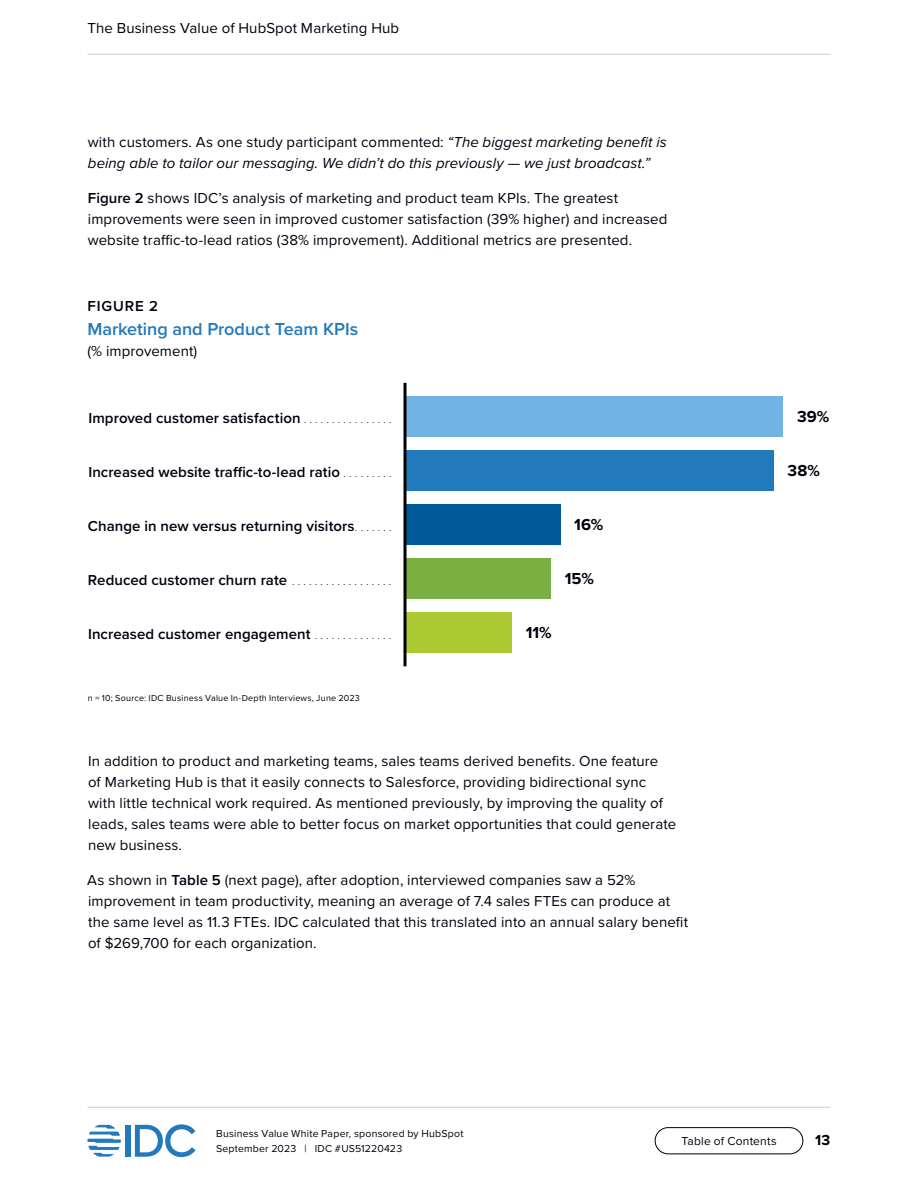
<style>
.page{position:relative;width:918px;height:1188px;background:#fff}
.page>*{position:absolute;margin:0;border:0;box-sizing:border-box;transform-origin:0 0}
.Figure___Heading{font:600 18px "Proxima Nova";letter-spacing:-.005em;color:#2279bc}
.Figure___Value_black__left_align{font:700 16.5px "Proxima Nova";letter-spacing:.005em;color:#01010f}
.Figure___Data_reference{font:15px/21px "Proxima Nova";letter-spacing:.005em;color:#01010f}
.Figure___Label__left_align{font:600 15px "Proxima Nova";letter-spacing:.005em;color:#01010f}
.t1{font:italic 15px/21px "Proxima Nova";letter-spacing:.005em;color:#01010f}
.Figure___Identifier{font:600 15px "Proxima Nova";letter-spacing:.06em;color:#01010f}
.t2{font:700 15px "Proxima Nova";color:#000}
.t3{font:12px "Proxima Nova";letter-spacing:.015em;color:#01010f}
.t4{font:10.5px/15px "Proxima Nova";letter-spacing:.02em;color:#01010f}
.Table_-_Notes_and_sources{font:9px "Proxima Nova";letter-spacing:.025em;color:#01010f}
.s1{font-style:normal}
.s2{font-weight:600}
.s3{font-size:7.5px}
</style>
<div class="page">
<div style="left:126px;top:1125px;width:5px;height:32px;background:#2279bc"></div>
<svg style="left:135px;top:1124px;width:60px;height:33px"></svg>
<svg style="left:87px;top:1125px;width:34px;height:32px"></svg>
<div style="left:655px;top:1127px;width:148px;height:27px;border:1px solid #000;border-radius:13px"></div>
<hr style="left:87px;top:54px;width:743px;height:1px;background:#ccc">
<hr style="left:87px;top:1107px;width:743px;height:1px;background:#ccc">
<div style="left:405px;top:558px;width:146px;height:41px;background:#7caf42"></div>
<div style="left:405px;top:504px;width:155px;height:41px;background:#005b9b"></div>
<div style="left:405px;top:612px;width:107px;height:41px;background:#accb32"></div>
<div style="left:405px;top:450px;width:369px;height:41px;background:#2279bc"></div>
<div style="left:405px;top:396px;width:378px;height:41px;background:#71b3e2"></div>
<hr style="left:404px;top:383px;width:2px;height:283px;background:#000">
<p class="Figure___Data_reference" style="left:87px;top:17px;width:313px">The Business Value of HubSpot Marketing Hub</p>
<p class="t1" style="left:88px;top:131px;width:581px"><span class="s1">with customers. As one study participant commented:</span> “The biggest marketing benefit is being able to tailor our messaging. We didn’t do this previously — we just broadcast.”</p>
<p class="Figure___Data_reference" style="left:88px;top:187px;width:581px"><span class="s2">Figure 2</span> shows IDC’s analysis of marketing and product team KPIs. The greatest improvements were seen in improved customer satisfaction (39% higher) and increased website traffic-to-lead ratios (38% improvement). Additional metrics are presented.</p>
<p class="Figure___Identifier" style="left:87px;top:295px;width:72px">FIGURE 2</p>
<p class="Figure___Heading" style="left:87px;top:316px;width:273px">Marketing and Product Team KPIs</p>
<p class="Figure___Data_reference" style="left:87px;top:340px;width:112px">(% improvement)</p>
<p class="Figure___Label__left_align" style="left:88px;top:406px;width:217px">Improved customer satisfaction <span class="s3">................</span></p>
<p class="Figure___Label__left_align" style="left:88px;top:460px;width:299px">Increased website traffic-to-lead ratio <span class="s3">. . . . . . . .</span></p>
<p class="Figure___Label__left_align" style="left:88px;top:514px;width:270px">Change in new versus returning visitors<span class="s3">.......</span></p>
<p class="Figure___Label__left_align" style="left:88px;top:568px;width:299px">Reduced customer churn rate <span class="s3">. . . . . . . . . . . . . . . . .</span></p>
<p class="Figure___Label__left_align" style="left:88px;top:622px;width:299px">Increased customer engagement <span class="s3">. . . . . . . . . . . . .</span></p>
<p class="Table_-_Notes_and_sources" style="left:88px;top:691px;width:274px">n = 10; Source: IDC Business Value In-Depth Interviews, June 2023</p>
<p class="Figure___Value_black__left_align" style="left:574px;top:512px;width:31px">16%</p>
<p class="Figure___Value_black__left_align" style="left:565px;top:566px;width:31px">15%</p>
<p class="Figure___Value_black__left_align" style="left:526px;top:620px;width:27px">11%</p>
<p class="Figure___Data_reference" style="left:88px;top:750px;width:590px">In addition to product and marketing teams, sales teams derived benefits. One feature<br>of Marketing Hub is that it easily connects to Salesforce, providing bidirectional sync with little technical work required. As mentioned previously, by improving the quality of leads, sales teams were able to better focus on market opportunities that could generate new business.</p>
<p class="Figure___Data_reference" style="left:87px;top:869px;width:602px">As shown in <span class="s2">Table 5</span> (next page), after adoption, interviewed companies saw a 52% improvement in team productivity, meaning an average of 7.4 sales FTEs can produce at the same level as 11.3 FTEs. IDC calculated that this translated into an annual salary benefit of $269,700 for each organization.</p>
<p class="Figure___Value_black__left_align" style="left:797px;top:404px;width:34px">39%</p>
<p class="Figure___Value_black__left_align" style="left:788px;top:458px;width:34px">38%</p>
<p class="t4" style="left:216px;top:1126px;width:249px">Business Value White Paper, sponsored by HubSpot<br>September 2023 | IDC #US51220423</p>
<p class="t3" style="left:681px;top:1132px;width:97px">Table of Contents</p>
<p class="t2" style="left:815px;top:1129px;width:17px">13</p>
</div>
